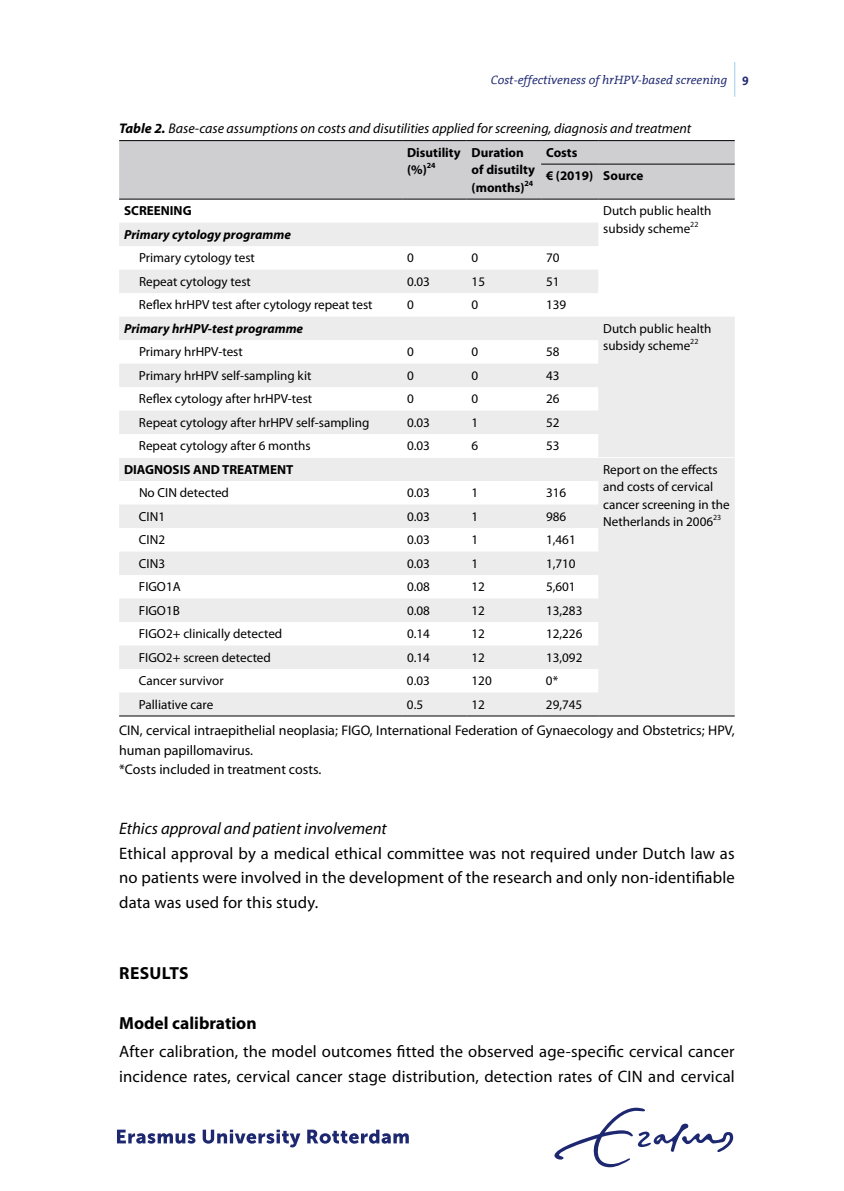
<style>
.page{position:relative;width:844px;height:1191px;background:#fff}
.page>*{position:absolute;margin:0;border:0;box-sizing:border-box;transform-origin:0 0}
.t1{font:700 17.5px "Myriad Pro";color:#000}
.t2{font:700 17.5px "Myriad Pro";letter-spacing:.02em;color:#000}
.t3{font:16.62px/24.8px "Myriad Pro";letter-spacing:.01em;color:#000;text-align:justify}
.t4{font:italic 16.62px "Myriad Pro";color:#000}
.t5{font:14px/19.2px "Myriad Pro";color:#000}
.t6{font:italic 14px "Myriad Pro";color:#000}
.t7{font:13.12px/17.5px "Myriad Pro";color:#000}
.t8{font:700 13.12px/17.5px "Myriad Pro";color:#000}
.t9{font:italic 700 13.12px "Myriad Pro";color:#000}
.t10{font:italic 12.25px "The Serif Office";color:#1e2870}
.s1{font-weight:700;font-style:normal}
.s2{font-weight:700}
</style>
<div class="page">
<svg style="left:119px;top:223px;width:615px;height:492px;fill:#ececed"></svg>
<div style="left:119px;top:140px;width:615px;height:60px;background:#cfcfd1"></div>
<hr style="left:134px;top:140px;width:268px;height:1px;background:#000">
<hr style="left:402px;top:140px;width:64px;height:1px;background:#000">
<hr style="left:466px;top:140px;width:75px;height:1px;background:#000">
<hr style="left:541px;top:140px;width:57px;height:1px;background:#000">
<hr style="left:598px;top:140px;width:136px;height:1px;background:#000">
<hr style="left:541px;top:164px;width:57px;height:1px;background:#000">
<hr style="left:598px;top:164px;width:136px;height:1px;background:#000">
<svg style="left:119px;top:715px;width:15px;height:1px"></svg>
<hr style="left:134px;top:715px;width:268px;height:1px;background:#000">
<hr style="left:402px;top:715px;width:64px;height:1px;background:#000">
<hr style="left:466px;top:715px;width:75px;height:1px;background:#000">
<hr style="left:541px;top:715px;width:57px;height:1px;background:#000">
<hr style="left:598px;top:715px;width:136px;height:1px;background:#000">
<svg style="left:119px;top:457px;width:15px;height:1px"></svg>
<hr style="left:134px;top:457px;width:268px;height:1px;background:#fff">
<hr style="left:402px;top:457px;width:64px;height:1px;background:#fff">
<hr style="left:466px;top:457px;width:75px;height:1px;background:#fff">
<hr style="left:541px;top:457px;width:57px;height:1px;background:#fff">
<hr style="left:598px;top:457px;width:136px;height:1px;background:#fff">
<svg style="left:117px;top:1129px;width:78px;height:14px"></svg>
<svg style="left:203px;top:1129px;width:97px;height:18px"></svg>
<svg style="left:307px;top:1129px;width:101px;height:14px"></svg>
<svg style="left:554px;top:1107px;width:179px;height:60px"></svg>
<hr style="left:734px;top:62px;width:1px;height:35px;background:#9fceee">
<p class="t10" style="left:490px;top:73px;width:259px">Cost-effectiveness of hrHPV-based screening <span class="s1">9</span></p>
<p class="t6" style="left:119px;top:120px;width:573px"><span class="s2">Table 2.</span> Base-case assumptions on costs and disutilities applied for screening, diagnosis and treatment</p>
<p class="t8" style="left:407px;top:143px;width:55px">Disutility (%)<sup>24</sup></p>
<p class="t8" style="left:471px;top:143px;width:65px">Duration of disutilty (months)<sup>24</sup></p>
<p class="t8" style="left:546px;top:140px;width:99px;line-height:23.4px">Costs<br>€ (2019) Source</p>
<p class="t8" style="left:124px;top:201px;width:69px">SCREENING</p>
<p class="t7" style="left:603px;top:202px;width:110px">Dutch public health subsidy scheme<sup>22</sup></p>
<p class="t9" style="left:124px;top:226px;width:168px">Primary cytology programme</p>
<p class="t7" style="left:139px;top:249px;width:117px">Primary cytology test</p>
<p class="t7" style="left:407px;top:249px;width:8px">0</p>
<p class="t7" style="left:471px;top:249px;width:8px">0</p>
<p class="t7" style="left:546px;top:249px;width:15px">70</p>
<p class="t7" style="left:139px;top:272px;width:113px">Repeat cytology test</p>
<p class="t7" style="left:407px;top:272px;width:24px">0.03</p>
<p class="t7" style="left:471px;top:272px;width:15px">15</p>
<p class="t7" style="left:546px;top:272px;width:15px">51</p>
<p class="t7" style="left:139px;top:296px;width:235px">Reflex hrHPV test after cytology repeat test</p>
<p class="t7" style="left:407px;top:296px;width:8px">0</p>
<p class="t7" style="left:471px;top:296px;width:8px">0</p>
<p class="t7" style="left:546px;top:296px;width:22px">139</p>
<p class="t9" style="left:124px;top:320px;width:181px">Primary hrHPV-test programme</p>
<p class="t7" style="left:603px;top:319px;width:110px">Dutch public health subsidy scheme<sup>22</sup></p>
<p class="t7" style="left:139px;top:343px;width:105px">Primary hrHPV-test</p>
<p class="t7" style="left:407px;top:343px;width:8px">0</p>
<p class="t7" style="left:471px;top:343px;width:8px">0</p>
<p class="t7" style="left:546px;top:343px;width:15px">58</p>
<p class="t7" style="left:139px;top:366px;width:174px">Primary hrHPV self-sampling kit</p>
<p class="t7" style="left:407px;top:366px;width:8px">0</p>
<p class="t7" style="left:471px;top:366px;width:8px">0</p>
<p class="t7" style="left:546px;top:366px;width:15px">43</p>
<p class="t7" style="left:139px;top:390px;width:175px">Reflex cytology after hrHPV-test</p>
<p class="t7" style="left:407px;top:390px;width:8px">0</p>
<p class="t7" style="left:471px;top:390px;width:8px">0</p>
<p class="t7" style="left:546px;top:390px;width:15px">26</p>
<p class="t7" style="left:139px;top:413px;width:232px">Repeat cytology after hrHPV self-sampling</p>
<p class="t7" style="left:407px;top:413px;width:24px">0.03</p>
<p class="t7" style="left:471px;top:413px;width:8px">1</p>
<p class="t7" style="left:546px;top:413px;width:15px">52</p>
<p class="t7" style="left:139px;top:437px;width:173px">Repeat cytology after 6 months</p>
<p class="t7" style="left:407px;top:437px;width:24px">0.03</p>
<p class="t7" style="left:471px;top:437px;width:8px">6</p>
<p class="t7" style="left:546px;top:437px;width:15px">53</p>
<p class="t8" style="left:124px;top:460px;width:171px">DIAGNOSIS AND TREATMENT</p>
<p class="t7" style="left:603px;top:460px;width:128px">Report on the effects and costs of cervical cancer screening in the<br>Netherlands in 2006<sup>23</sup></p>
<p class="t7" style="left:139px;top:484px;width:91px">No CIN detected</p>
<p class="t7" style="left:407px;top:484px;width:24px">0.03</p>
<p class="t7" style="left:471px;top:484px;width:8px">1</p>
<p class="t7" style="left:546px;top:484px;width:22px">316</p>
<p class="t7" style="left:139px;top:507px;width:28px">CIN1</p>
<p class="t7" style="left:407px;top:507px;width:24px">0.03</p>
<p class="t7" style="left:471px;top:507px;width:8px">1</p>
<p class="t7" style="left:546px;top:507px;width:22px">986</p>
<p class="t7" style="left:139px;top:531px;width:28px">CIN2</p>
<p class="t7" style="left:407px;top:531px;width:24px">0.03</p>
<p class="t7" style="left:471px;top:531px;width:8px">1</p>
<p class="t7" style="left:546px;top:531px;width:31px">1,461</p>
<p class="t7" style="left:139px;top:554px;width:28px">CIN3</p>
<p class="t7" style="left:407px;top:554px;width:24px">0.03</p>
<p class="t7" style="left:471px;top:554px;width:8px">1</p>
<p class="t7" style="left:546px;top:554px;width:31px">1,710</p>
<p class="t7" style="left:139px;top:577px;width:43px">FIGO1A</p>
<p class="t7" style="left:407px;top:577px;width:24px">0.08</p>
<p class="t7" style="left:471px;top:577px;width:15px">12</p>
<p class="t7" style="left:546px;top:577px;width:31px">5,601</p>
<p class="t7" style="left:139px;top:601px;width:42px">FIGO1B</p>
<p class="t7" style="left:407px;top:601px;width:24px">0.08</p>
<p class="t7" style="left:471px;top:601px;width:15px">12</p>
<p class="t7" style="left:546px;top:601px;width:38px">13,283</p>
<p class="t7" style="left:139px;top:624px;width:145px">FIGO2+ clinically detected</p>
<p class="t7" style="left:407px;top:624px;width:24px">0.14</p>
<p class="t7" style="left:471px;top:624px;width:15px">12</p>
<p class="t7" style="left:546px;top:624px;width:38px">12,226</p>
<p class="t7" style="left:139px;top:648px;width:133px">FIGO2+ screen detected</p>
<p class="t7" style="left:407px;top:648px;width:24px">0.14</p>
<p class="t7" style="left:471px;top:648px;width:15px">12</p>
<p class="t7" style="left:546px;top:648px;width:38px">13,092</p>
<p class="t7" style="left:139px;top:671px;width:86px">Cancer survivor</p>
<p class="t7" style="left:407px;top:671px;width:24px">0.03</p>
<p class="t7" style="left:471px;top:671px;width:22px">120</p>
<p class="t7" style="left:546px;top:671px;width:14px">0*</p>
<p class="t7" style="left:139px;top:695px;width:76px">Palliative care</p>
<p class="t7" style="left:407px;top:695px;width:18px">0.5</p>
<p class="t7" style="left:471px;top:695px;width:15px">12</p>
<p class="t7" style="left:546px;top:695px;width:38px">29,745</p>
<p class="t5" style="left:119px;top:721px;width:617px">CIN, cervical intraepithelial neoplasia; FIGO, International Federation of Gynaecology and Obstetrics; HPV, human papillomavirus.<br>*Costs included in treatment costs.</p>
<p class="t4" style="left:119px;top:818px;width:269px">Ethics approval and patient involvement</p>
<p class="t3" style="left:119px;top:840px;width:617px">Ethical approval by a medical ethical committee was not required under Dutch law as no patients were involved in the development of the research and only non-identifiable data was used for this study.</p>
<h1 class="t2" style="left:119px;top:961px;width:71px">RESULTS</h1>
<h1 class="t1" style="left:119px;top:1011px;width:139px">Model calibration</h1>
<p class="t3" style="left:119px;top:1038px;width:617px">After calibration, the model outcomes fitted the observed age-specific cervical cancer incidence rates, cervical cancer stage distribution, detection rates of CIN and cervical</p>
</div>
